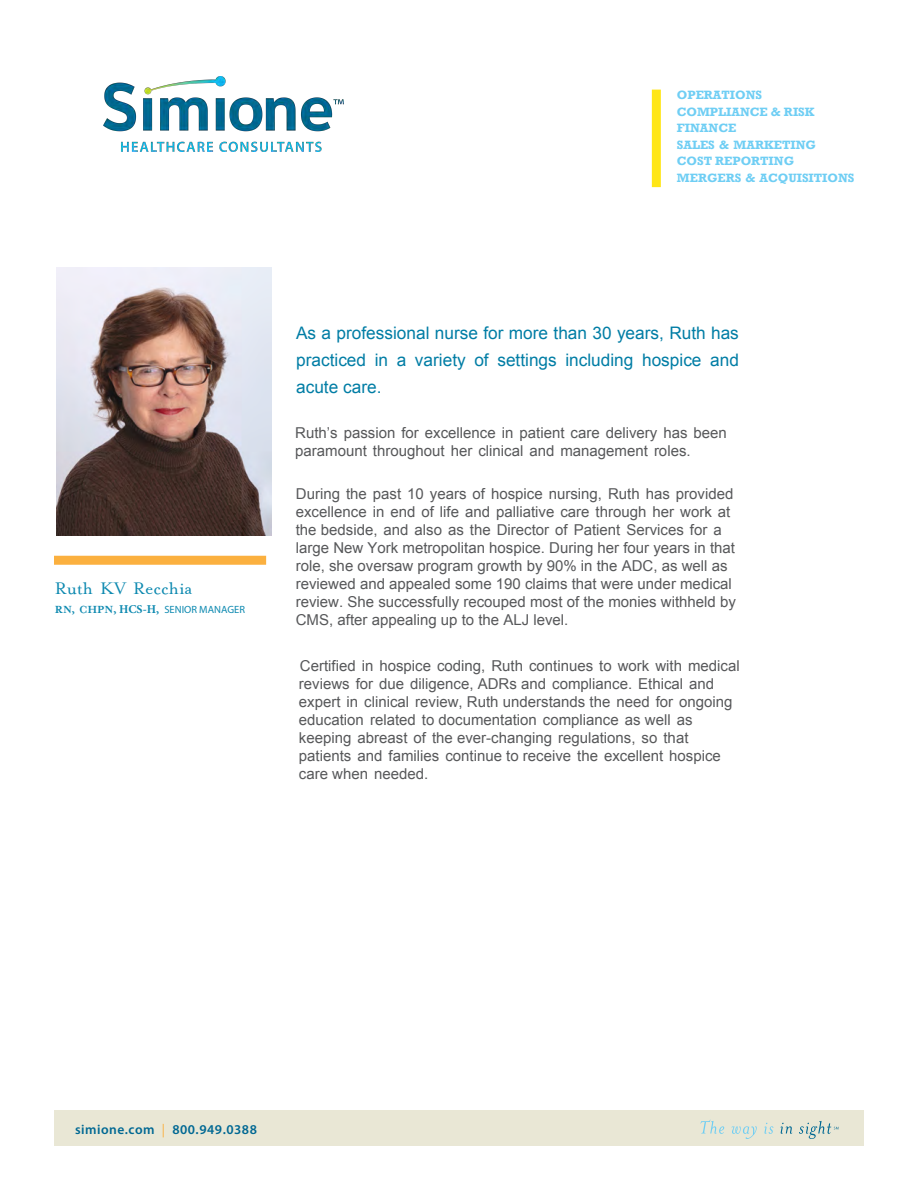
<style>
.page{position:relative;width:918px;height:1188px;background:#fff}
.page>*{position:absolute;margin:0;border:0;box-sizing:border-box;transform-origin:0 0}
.t1{font:19.5px "Mrs Eaves Roman";color:#0d89b0}
.t2{font:17.25px/27px "Arial";color:#007da5;text-align:justify}
.t3{font:15px/18px "Arial";color:#57585a}
.t4{font:600 13.5px "Myriad Pro";letter-spacing:.04em;color:#006893}
.t5{font:700 12.3px/16.5px "Rockwell";color:#6fcef4}
.t6{font:10.5px "Myriad Pro";color:#0d89b0}
.s1{font-family:"Mrs Eaves";font-weight:700;font-size:12px}
.s2{font-family:"Minion Pro";font-weight:700;font-size:12px}
.s3{font-weight:400;color:#fbb03f}
</style>
<div class="page">
<div style="left:651px;top:90px;width:10px;height:97px;background:#ffe616"></div>
<div style="left:54px;top:556px;width:212px;height:9px;background:#fbb03f"></div>
<div style="left:54px;top:1110px;width:810px;height:36px;background:#e9e7d5"></div>
<svg style="left:780px;top:1121px;width:59px;height:18px"></svg>
<svg style="left:700px;top:1120px;width:73px;height:19px"></svg>
<img style="left:57px;top:268px;width:214px;height:268px">
<img style="left:104px;top:77px;width:239px;height:75px">
<p class="t5" style="left:677px;top:87px;width:179px">OPERATIONS<br>COMPLIANCE &amp; RISK<br>FINANCE<br>SALES &amp; MARKETING<br>COST REPORTING<br>MERGERS &amp; ACQUISITIONS</p>
<p class="t1" style="left:55px;top:578px;width:139px">Ruth KV Recchia</p>
<p class="t6" style="left:55px;top:603px;width:192px"><span class="s1">RN</span><span class="s2">,</span> <span class="s1">CHPN</span><span class="s2">, HCS-H,</span> SENIOR MANAGER</p>
<p class="t2" style="left:296px;top:319px;width:444px">As a professional nurse for more than 30 years, Ruth has practiced in a variety of settings including hospice and acute care.</p>
<p class="t3" style="left:295px;top:424px;width:433px">Ruth’s passion for excellence in patient care delivery has been paramount throughout her clinical and management roles.</p>
<p class="t3" style="left:296px;top:485px;width:442px">During the past 10 years of hospice nursing, Ruth has provided excellence in end of life and palliative care through her work at the bedside, and also as the Director of Patient Services for a large New York metropolitan hospice. During her four years in that role, she oversaw program growth by 90% in the ADC, as well as reviewed and appealed some 190 claims that were under medical review. She successfully recouped most of the monies withheld by CMS, after appealing up to the ALJ level.</p>
<p class="t3" style="left:299px;top:657px;width:442px">Certified in hospice coding, Ruth continues to work with medical reviews for due diligence, ADRs and compliance. Ethical and expert in clinical review, Ruth understands the need for ongoing education related to documentation compliance as well as keeping abreast of the ever-changing regulations, so that patients and families continue to receive the excellent hospice care when needed.</p>
<p class="t4" style="left:75px;top:1120px;width:184px">simione.com <span class="s3">|</span> 800.949.0388</p>
</div>
